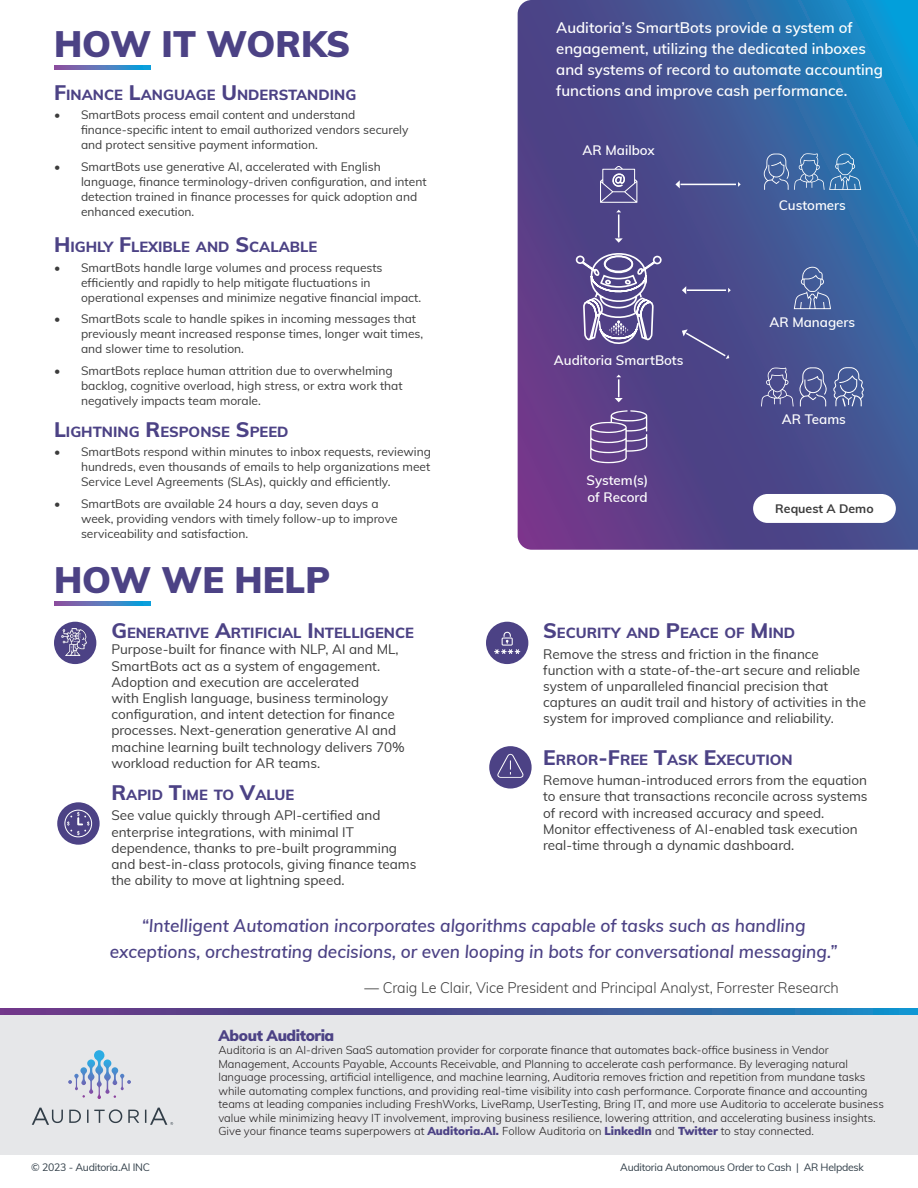
<style>
.page{position:relative;width:918px;height:1188px;background:#fff}
.page>*{position:absolute;margin:0;border:0;box-sizing:border-box;transform-origin:0 0}
.Heading_Level1{font:900 36px "Muli";color:#4c4285}
.t1{font:italic 600 18px/25.5px "Muli";color:#4c4285;text-align:center;scale:.96 1}
.Body_Copy{font:600 15px/21px "Muli";color:#fff}
.Quote_s_name{font:300 15px "Muli";letter-spacing:-.005em;color:#3c3c3c;scale:.96 1}
.t2{font:900 15px "Muli";letter-spacing:-.025em;color:#4c4285}
.Heading_Level2{font:800 14.7px "Muli";color:#4c4285}
.Body_Copy-2{font:13.5px/16.2px "Muli";color:#3c3c3c}
.Heading_Level2-2{font:13.5px/16.2px "Muli";color:#3c3c3c}
.Body_Copy-3{font:600 13.35px/16px "Muli";color:#fff}
.Body_Copy-4{font:700 12.3px "Muli";color:#3c3c3c}
.t3{font:12px/15px "Muli";color:#3c3c3c}
.t4{font:300 11.25px/13.5px "Muli";color:#231f20}
.t5{font:10.5px "Muli";letter-spacing:-.025em;color:#313e48}
.s1{font-size:21px}
.s2{font-weight:900;color:#4c4285}
</style>
<div class="page">
<div style="left:0;top:1015px;width:918px;height:140px;background:#e6e7e9"></div>
<svg style="left:68px;top:1050px;width:63px;height:49px;background:#c4d0e1"></svg>
<svg style="left:32px;top:1108px;width:141px;height:17px;background:#c4c7ca"></svg>
<svg style="left:0;top:1009px;width:918px;height:6px;background:#445597"></svg>
<svg style="left:54px;top:66px;width:97px;height:4px"></svg>
<svg style="left:54px;top:602px;width:97px;height:3px"></svg>
<svg style="left:518px;top:0;width:400px;height:550px;background:#455395"></svg>
<svg style="left:600px;top:166px;width:37px;height:37px"></svg>
<svg style="left:590px;top:410px;width:57px;height:53px;background:#79609c"></svg>
<svg style="left:794px;top:267px;width:37px;height:42px;background:#5c71a6"></svg>
<svg style="left:763px;top:153px;width:98px;height:37px;background:#4d7aaf"></svg>
<svg style="left:615px;top:375px;width:8px;height:27px"></svg>
<hr style="left:680px;top:184px;width:56px;height:1px;background:#fff">
<svg style="left:675px;top:180px;width:5px;height:8px"></svg>
<svg style="left:738px;top:182px;width:3px;height:5px"></svg>
<hr style="left:687px;top:289px;width:39px;height:2px;background:#fff">
<svg style="left:682px;top:286px;width:4px;height:8px"></svg>
<svg style="left:728px;top:288px;width:3px;height:5px"></svg>
<svg style="left:682px;top:329px;width:47px;height:30px"></svg>
<svg style="left:761px;top:367px;width:66px;height:40px;background:#5f649c"></svg>
<svg style="left:833px;top:367px;width:31px;height:40px"></svg>
<svg style="left:575px;top:210px;width:87px;height:136px;background:#6b619a"></svg>
<div style="left:54px;top:622px;width:42px;height:42px;background:#4c4285;border-radius:50%"></div>
<div style="left:486px;top:622px;width:42px;height:42px;background:#4c4285;border-radius:50%"></div>
<svg style="left:494px;top:632px;width:26px;height:22px"></svg>
<div style="left:489px;top:746px;width:43px;height:43px;background:#4c4285;border-radius:50%"></div>
<svg style="left:497px;top:754px;width:27px;height:24px"></svg>
<div style="left:753px;top:494px;width:143px;height:29px;background:#fff;border-radius:14px"></div>
<div style="left:57px;top:802px;width:43px;height:43px;background:#4c4285;border-radius:50%"></div>
<svg style="left:64px;top:810px;width:28px;height:27px"></svg>
<img style="left:61px;top:628px;width:26px;height:27px">
<p class="Heading_Level1" style="left:54px;top:17px;width:298px">HOW IT WORKS</p>
<p class="Heading_Level2" style="left:54px;top:84px;width:304px"><span class="s1">F</span>INANCE <span class="s1">L</span>ANGUAGE <span class="s1">U</span> NDERSTANDING</p>
<p class="t3" style="left:81px;top:107px;width:329px;text-indent:-27px">• SmartBots process email content and understand finance-specific intent to email authorized vendors securely and protect sensitive payment information.</p>
<p class="t3" style="left:81px;top:159px;width:347px;text-indent:-27px">• SmartBots use generative AI, accelerated with English language, finance terminology-driven configuration, and intent detection trained in finance processes for quick adoption and enhanced execution.</p>
<p class="Heading_Level2" style="left:54px;top:236px;width:263px"><span class="s1">H</span>IGHLY <span class="s1">F</span>LEXIBLE AND <span class="s1">S</span>CALABLE</p>
<p class="t3" style="left:81px;top:259px;width:342px;text-indent:-27px">• SmartBots handle large volumes and process requests efficiently and rapidly to help mitigate fluctuations in operational expenses and minimize negative financial impact.</p>
<p class="t3" style="left:81px;top:311px;width:344px;text-indent:-27px">• SmartBots scale to handle spikes in incoming messages that previously meant increased response times, longer wait times, and slower time to resolution.</p>
<p class="t3" style="left:81px;top:363px;width:323px;text-indent:-27px">• SmartBots replace human attrition due to overwhelming backlog, cognitive overload, high stress, or extra work that negatively impacts team morale.</p>
<p class="Heading_Level2" style="left:54px;top:421px;width:236px"><span class="s1">L</span>IGHTNING <span class="s1">R</span>ESPONSE <span class="s1">S</span>PEED</p>
<p class="t3" style="left:81px;top:444px;width:352px;text-align:justify;text-indent:-27px">• SmartBots respond within minutes to inbox requests, reviewing hundreds, even thousands of emails to help organizations meet Service Level Agreements (SLAs), quickly and efficiently.</p>
<p class="t3" style="left:81px;top:495px;width:318px;text-indent:-27px">• SmartBots are available 24 hours a day, seven days a week, providing vendors with timely follow-up to improve serviceability and satisfaction.</p>
<p class="Heading_Level1" style="left:54px;top:553px;width:278px">HOW WE HELP</p>
<p class="Heading_Level2" style="left:111px;top:622px;width:294px"><span class="s1">G</span> ENERATIVE <span class="s1">A</span>RTIFICIAL <span class="s1">I</span> NTELLIGENCE</p>
<p class="Heading_Level2-2" style="left:111px;top:641px;width:295px">Purpose-built for finance with NLP, AI and ML, SmartBots act as a system of engagement.<br>Adoption and execution are accelerated<br>with English language, business terminology configuration, and intent detection for finance processes. Next-generation generative AI and machine learning built technology delivers 70% workload reduction for AR teams.</p>
<p class="Heading_Level2" style="left:111px;top:784px;width:183px"><span class="s1">R</span>APID <span class="s1">T</span>IME TO <span class="s1">V</span>ALUE</p>
<p class="Body_Copy-2" style="left:111px;top:807px;width:307px">See value quickly through API-certified and enterprise integrations, with minimal IT dependence, thanks to pre-built programming and best-in-class protocols, giving finance teams the ability to move at lightning speed.</p>
<p class="Body_Copy" style="left:556px;top:16px;width:328px">Auditoria’s SmartBots provide a system of engagement, utilizing the dedicated inboxes and systems of record to automate accounting functions and improve cash performance.</p>
<p class="Body_Copy-3" style="left:583px;top:142px;width:74px">AR Mailbox</p>
<p class="Body_Copy-3" style="left:554px;top:351px;width:131px">Auditoria SmartBots</p>
<p class="Body_Copy-3" style="left:587px;top:472px;width:63px">System(s) of Record</p>
<p class="Body_Copy-3" style="left:779px;top:197px;width:69px">Customers</p>
<p class="Body_Copy-3" style="left:770px;top:314px;width:87px">AR Managers</p>
<p class="Body_Copy-3" style="left:782px;top:410px;width:66px">AR Teams</p>
<p class="Body_Copy-4" style="left:775px;top:499px;width:100px">Request A Demo</p>
<p class="Heading_Level2" style="left:543px;top:622px;width:254px"><span class="s1">S</span>ECURITY AND <span class="s1">P</span>EACE OF <span class="s1">M</span> IND</p>
<p class="Body_Copy-2" style="left:543px;top:645px;width:324px">Remove the stress and friction in the finance function with a state-of-the-art secure and reliable system of unparalleled financial precision that captures an audit trail and history of activities in the system for improved compliance and reliability.</p>
<p class="Heading_Level2" style="left:543px;top:749px;width:251px"><span class="s1">E</span>RROR<span class="s1">-F</span>REE <span class="s1">T</span>ASK <span class="s1">E</span>XECUTION</p>
<p class="Body_Copy-2" style="left:543px;top:772px;width:326px">Remove human-introduced errors from the equation to ensure that transactions reconcile across systems of record with increased accuracy and speed.<br>Monitor effectiveness of AI-enabled task execution real-time through a dynamic dashboard.</p>
<p class="t1" style="left:110px;top:912px;width:759px">“Intelligent Automation incorporates algorithms capable of tasks such as handling exceptions, orchestrating decisions, or even looping in bots for conversational messaging.”</p>
<p class="Quote_s_name" style="left:365px;top:977px;width:495px">— Craig Le Clair, Vice President and Principal Analyst, Forrester Research</p>
<p class="t2" style="left:218px;top:1024px;width:117px">About Auditoria</p>
<p class="t4" style="left:218px;top:1043px;width:667px">Auditoria is an AI-driven SaaS automation provider for corporate finance that automates back-office business in Vendor Management, Accounts Payable, Accounts Receivable, and Planning to accelerate cash performance. By leveraging natural language processing, artificial intelligence, and machine learning, Auditoria removes friction and repetition from mundane tasks while automating complex functions, and providing real-time visibility into cash performance. Corporate finance and accounting teams at leading companies including FreshWorks, LiveRamp, UserTesting, Bring IT, and more use Auditoria to accelerate business value while minimizing heavy IT involvement, improving business resilience, lowering attrition, and accelerating business insights.<br>Give your finance teams superpowers at <span class="s2">Auditoria.AI.</span> Follow Auditoria on <span class="s2">LinkedIn</span> and <span class="s2">Twitter</span> to stay connected.</p>
<p class="t5" style="left:31px;top:1160px;width:120px">© 2023 - Auditoria.AI INC</p>
<p class="t5" style="left:620px;top:1160px;width:245px">Auditoria Autonomous Order to Cash | AR Helpdesk</p>
</div>
